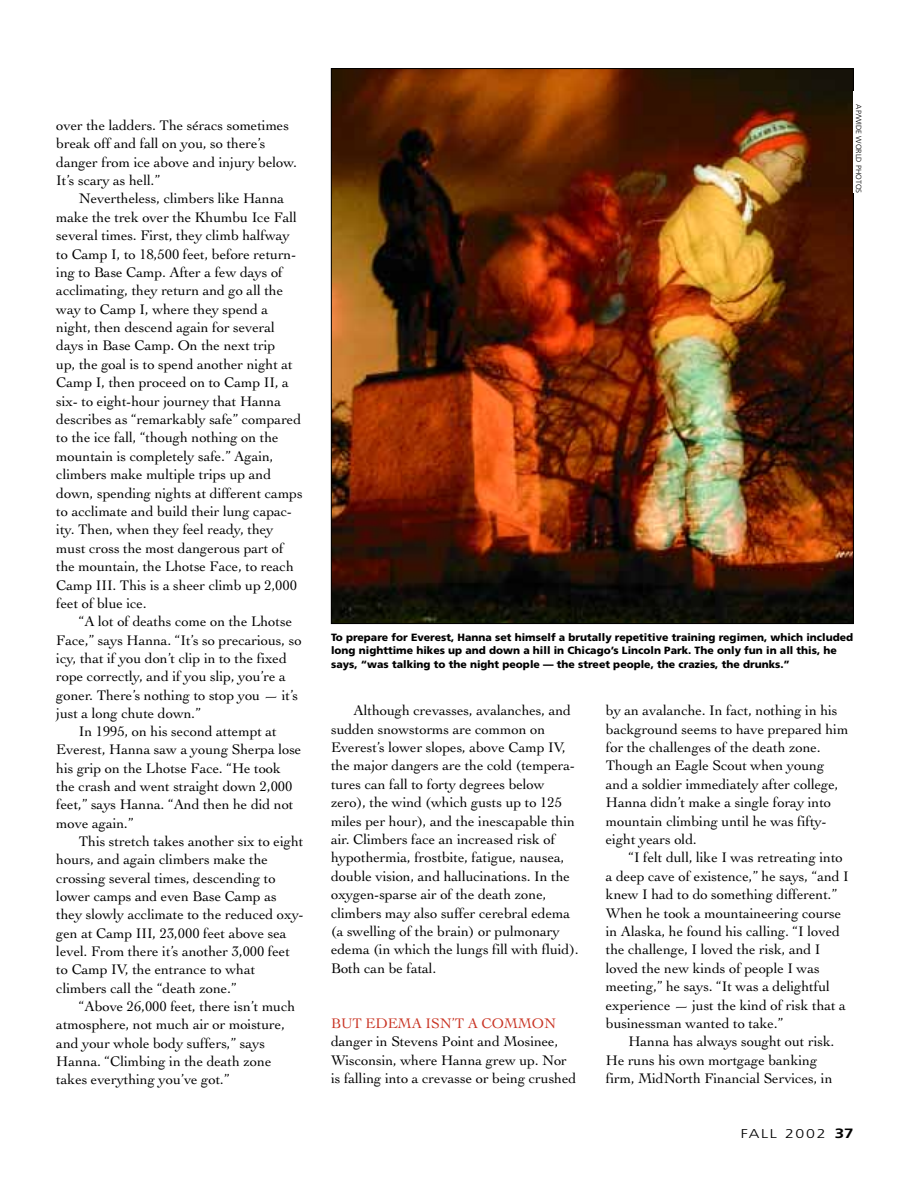
<style>
.page{position:relative;width:910px;height:1180px;background:#fff}
.page>*{position:absolute;margin:0;border:0;box-sizing:border-box;transform-origin:0 0}
.t1{font:14.7px/18.3px "Cochin";letter-spacing:-.005em;color:#000}
.t2{font:14.7px "Cochin";letter-spacing:-.005em;color:#c93323}
.t3{font:300 12.75px "Frutiger";letter-spacing:.11em;color:#000;scale:1.25 1}
.t4{font:900 10.5px/13.5px "Frutiger";color:#000}
.t5{font:300 7.5px "Frutiger";color:#000;scale:1.05 1}
.s1{font-weight:700;font-size:13.5px}
</style>
<div class="page">
<img style="left:333px;top:70px;width:518px;height:551px">
<p class="t1" style="left:56px;top:117px;width:242px">over the ladders. The séracs sometimes break off and fall on you, so there’s danger from ice above and injury below.<br>It’s scary as hell.”</p>
<p class="t1" style="left:56px;top:191px;width:248px;text-indent:23px">Nevertheless, climbers like Hanna make the trek over the Khumbu Ice Fall several times. First, they climb halfway to Camp I, to 18,500 feet, before return&shy;ing to Base Camp. After a few days of acclimating, they return and go all the way to Camp I, where they spend a night, then descend again for several days in Base Camp. On the next trip<br>up, the goal is to spend another night at Camp I, then proceed on to Camp II, a six- to eight-hour journey that Hanna describes as “remarkably safe” compared to the ice fall, “though nothing on the mountain is completely safe.” Again, climbers make multiple trips up and down, spending nights at different camps to acclimate and build their lung capac&shy;ity. Then, when they feel ready, they must cross the most dangerous part of the mountain, the Lhotse Face, to reach Camp III. This is a sheer climb up 2,000 feet of blue ice.</p>
<p class="t1" style="left:79px;top:613px;width:215px">“A lot of deaths come on the Lhotse</p>
<p class="t1" style="left:56px;top:631px;width:247px">Face,” says Hanna. “It’s so precarious, so</p>
<p class="t1" style="left:56px;top:650px;width:232px">icy, that if you don’t clip in to the fixed</p>
<p class="t1" style="left:56px;top:668px;width:231px">rope correctly, and if you slip, you’re a</p>
<p class="t1" style="left:56px;top:686px;width:243px">goner. There’s nothing to stop you — it’s</p>
<p class="t1" style="left:56px;top:705px;width:146px">just a long chute down.”</p>
<p class="t1" style="left:79px;top:723px;width:199px">In 1995, on his second attempt at</p>
<p class="t1" style="left:56px;top:741px;width:246px">Everest, Hanna saw a young Sherpa lose</p>
<p class="t1" style="left:56px;top:760px;width:226px">his grip on the Lhotse Face. “He took</p>
<p class="t1" style="left:56px;top:778px;width:237px">the crash and went straight down 2,000</p>
<p class="t1" style="left:56px;top:796px;width:238px">feet,” says Hanna. “And then he did not</p>
<p class="t1" style="left:56px;top:814px;width:79px">move again.”</p>
<p class="t1" style="left:79px;top:833px;width:226px">This stretch takes another six to eight</p>
<p class="t1" style="left:56px;top:851px;width:213px">hours, and again climbers make the</p>
<p class="t1" style="left:56px;top:869px;width:221px">crossing several times, descending to</p>
<p class="t1" style="left:56px;top:888px;width:222px">lower camps and even Base Camp as</p>
<p class="t1" style="left:56px;top:906px;width:249px">they slowly acclimate to the reduced oxy-</p>
<p class="t1" style="left:56px;top:924px;width:232px">gen at Camp III, 23,000 feet above sea</p>
<p class="t1" style="left:56px;top:943px;width:235px">level. From there it’s another 3,000 feet</p>
<p class="t1" style="left:56px;top:961px;width:200px">to Camp IV, the entrance to what</p>
<p class="t1" style="left:56px;top:979px;width:182px">climbers call the “death zone.”</p>
<p class="t1" style="left:79px;top:997px;width:218px">“Above 26,000 feet, there isn’t much</p>
<p class="t1" style="left:56px;top:1016px;width:230px">atmosphere, not much air or moisture,</p>
<p class="t1" style="left:56px;top:1034px;width:210px">and your whole body suffers,” says</p>
<p class="t1" style="left:56px;top:1052px;width:216px">Hanna. “Climbing in the death zone</p>
<p class="t1" style="left:56px;top:1071px;width:175px">takes everything you’ve got.”</p>
<p class="t5" style="left:861px;top:104px;width:86px;rotate:90deg">AP/WIDE WORLD PHOTOS</p>
<p class="t4" style="left:331px;top:631px;width:523px">To prepare for Everest, Hanna set himself a brutally repetitive training regimen, which included long nighttime hikes up and down a hill in Chicago’s Lincoln Park. The only fun in all this, he says, “was talking to the night people — the street people, the crazies, the drunks.”</p>
<p class="t1" style="left:331px;top:702px;width:249px;text-indent:23px">Although crevasses, avalanches, and sudden snowstorms are common on Everest’s lower slopes, above Camp IV, the major dangers are the cold (tempera&shy;tures can fall to forty degrees below zero), the wind (which gusts up to 125 miles per hour), and the inescapable thin air. Climbers face an increased risk of hypothermia, frostbite, fatigue, nausea, double vision, and hallucinations. In the oxygen-sparse air of the death zone, climbers may also suffer cerebral edema (a swelling of the brain) or pulmonary edema (in which the lungs fill with fluid).<br>Both can be fatal.</p>
<p class="t2" style="left:331px;top:1017px;width:226px">BUT EDEMA ISN’T A COMMON</p>
<p class="t1" style="left:331px;top:1033px;width:247px">danger in Stevens Point and Mosinee,<br>Wisconsin, where Hanna grew up. Nor is falling into a crevasse or being crushed</p>
<p class="t1" style="left:605px;top:702px;width:244px">by an avalanche. In fact, nothing in his background seems to have prepared him for the challenges of the death zone.<br>Though an Eagle Scout when young and a soldier immediately after college, Hanna didn’t make a single foray into mountain climbing until he was fifty&shy;eight years old.</p>
<p class="t1" style="left:605px;top:849px;width:244px;text-indent:23px">“I felt dull, like I was retreating into a deep cave of existence,” he says, “and I knew I had to do something different.” When he took a mountaineering course in Alaska, he found his calling. “I loved the challenge, I loved the risk, and I loved the new kinds of people I was meeting,” he says. “It was a delightful experience — just the kind of risk that a businessman wanted to take.”</p>
<p class="t1" style="left:605px;top:1033px;width:230px;text-indent:23px">Hanna has always sought out risk.<br>He runs his own mortgage banking firm, MidNorth Financial Services, in</p>
<p class="t3" style="left:740px;top:1128px;width:92px">FALL 2002 <span class="s1">37</span></p>
</div>
